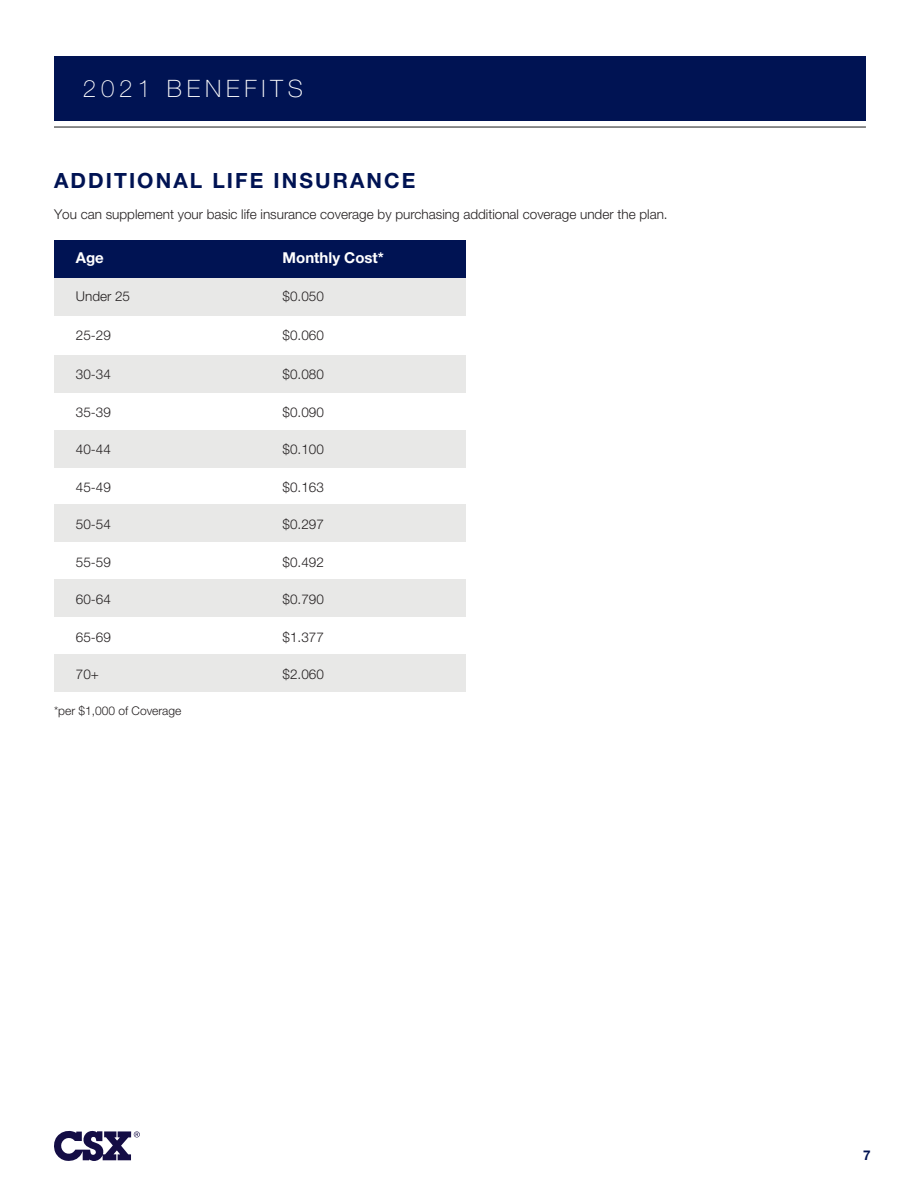
<style>
.page{position:relative;width:918px;height:1188px;background:#fff}
.page>*{position:absolute;margin:0;border:0;box-sizing:border-box;transform-origin:0 0}
.t1{font:100 24px "Helvetica Neue LT Std";letter-spacing:.2em;color:#fff}
.t2{font:700 21px "Helvetica Neue LT Std";letter-spacing:.1em;color:#001353}
.t3{font:700 15px "Helvetica Neue LT Std";color:#fff}
.t4{font:300 13.5px "Helvetica Neue LT Std";color:#231f20}
.t5{font:700 13.5px "Helvetica Neue LT Std";color:#001353}
.t6{font:300 12px "Helvetica Neue LT Std";color:#231f20}
</style>
<div class="page">
<div style="left:54px;top:56px;width:812px;height:64px;background:#001353"></div>
<hr style="left:54px;top:126px;width:812px;height:2px;background:#656666">
<div style="left:54px;top:240px;width:411px;height:38px;background:#001353"></div>
<div style="left:54px;top:278px;width:411px;height:38px;background:#e8e8e7"></div>
<div style="left:54px;top:355px;width:411px;height:37px;background:#e8e8e7"></div>
<div style="left:54px;top:430px;width:411px;height:37px;background:#e8e8e7"></div>
<div style="left:54px;top:505px;width:411px;height:37px;background:#e8e8e7"></div>
<div style="left:54px;top:579px;width:411px;height:38px;background:#e8e8e7"></div>
<div style="left:54px;top:654px;width:411px;height:37px;background:#e8e8e7"></div>
<svg style="left:54px;top:1131px;width:86px;height:30px"></svg>
<p class="t1" style="left:83px;top:75px;width:221px">2021 BENEFITS</p>
<p class="t2" style="left:54px;top:168px;width:363px">ADDITIONAL LIFE INSURANCE</p>
<p class="t4" style="left:54px;top:206px;width:615px">You can supplement your basic life insurance coverage by purchasing additional coverage under the plan.</p>
<p class="t3" style="left:76px;top:248px;width:30px">Age</p>
<p class="t3" style="left:283px;top:248px;width:103px">Monthly Cost*</p>
<p class="t4" style="left:76px;top:288px;width:56px">Under 25</p>
<p class="t4" style="left:76px;top:327px;width:37px">25-29</p>
<p class="t4" style="left:76px;top:366px;width:37px">30-34</p>
<p class="t4" style="left:76px;top:404px;width:37px">35-39</p>
<p class="t4" style="left:76px;top:441px;width:37px">40-44</p>
<p class="t4" style="left:76px;top:479px;width:37px">45-49</p>
<p class="t4" style="left:76px;top:516px;width:37px">50-54</p>
<p class="t4" style="left:76px;top:554px;width:37px">55-59</p>
<p class="t4" style="left:76px;top:591px;width:37px">60-64</p>
<p class="t4" style="left:76px;top:629px;width:37px">65-69</p>
<p class="t4" style="left:76px;top:666px;width:25px">70+</p>
<p class="t4" style="left:283px;top:288px;width:43px">$0.050</p>
<p class="t4" style="left:283px;top:327px;width:43px">$0.060</p>
<p class="t4" style="left:283px;top:366px;width:43px">$0.080</p>
<p class="t4" style="left:283px;top:404px;width:43px">$0.090</p>
<p class="t4" style="left:283px;top:441px;width:43px">$0.100</p>
<p class="t4" style="left:283px;top:479px;width:43px">$0.163</p>
<p class="t4" style="left:283px;top:516px;width:43px">$0.297</p>
<p class="t4" style="left:283px;top:554px;width:43px">$0.492</p>
<p class="t4" style="left:283px;top:591px;width:43px">$0.790</p>
<p class="t4" style="left:283px;top:629px;width:43px">$1.377</p>
<p class="t4" style="left:283px;top:666px;width:43px">$2.060</p>
<p class="t6" style="left:54px;top:703px;width:129px">*per $1,000 of Coverage</p>
<p class="t5" style="left:863px;top:1147px;width:9px">7</p>
</div>
